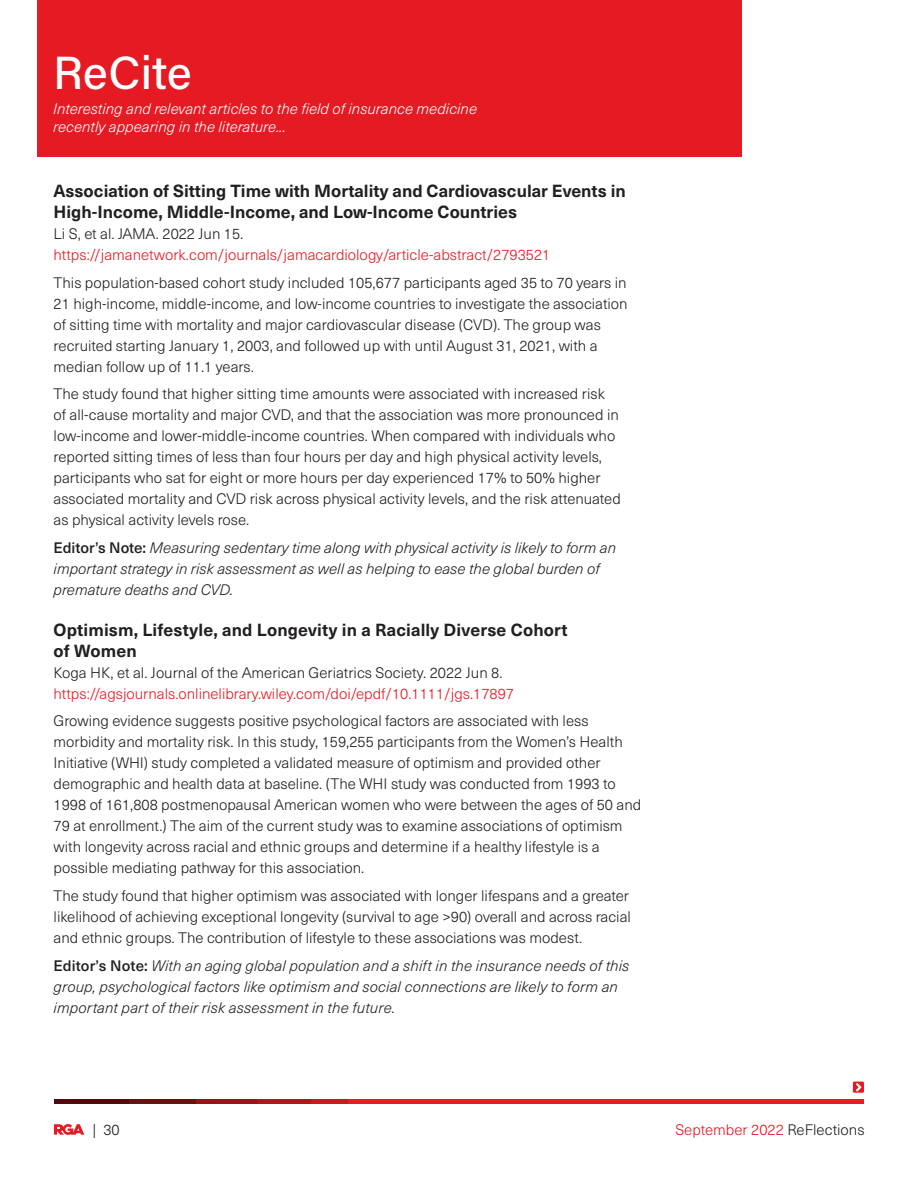
<style>
.page{position:relative;width:918px;height:1188px;background:#fff}
.page>*{position:absolute;margin:0;border:0;box-sizing:border-box;transform-origin:0 0}
.t1{font:46.5px "Acumin Variable Concept";color:#fff}
.New_ReCite_Header{font:700 17.25px/21px "Neue Haas Unica W1 G";color:#231f20}
.NEW_ReCite_Body_Copy{font:300 15px/21px "Neue Haas Unica W1 G";color:#231f20}
.NEW_ReCite_Body_Copy-2{font:italic 300 15px/21px "Neue Haas Unica W1 G";color:#231f20}
.New_ReCite_Header-2{font:300 15px/21px "Neue Haas Unica W1 G";color:#e51a23}
.Abstract_Portion{font:italic 300 15px/18px "Neue Haas Unica W1 G";color:#fff}
.s1{color:#231f20}
.s2{font-weight:500;font-style:normal}
</style>
<div class="page">
<div style="left:54px;top:1099px;width:810px;height:5px;background:#e41e25"></div>
<svg style="left:257px;top:1099px;width:91px;height:5px"></svg>
<div style="left:54px;top:1099px;width:203px;height:5px;background:#981218"></div>
<div style="left:54px;top:1099px;width:142px;height:5px;background:#700d11"></div>
<div style="left:54px;top:1099px;width:75px;height:5px;background:#53090c"></div>
<div style="left:853px;top:1082px;width:11px;height:11px;background:#e51a23"></div>
<svg style="left:856px;top:1083px;width:5px;height:9px"></svg>
<div style="left:37px;top:0;width:705px;height:157px;background:#e51a23"></div>
<svg style="left:54px;top:1124px;width:30px;height:11px"></svg>
<p class="t1" style="left:53px;top:41px;width:140px">ReCite</p>
<p class="Abstract_Portion" style="left:53px;top:99px;width:425px">Interesting and relevant articles to the field of insurance medicine recently appearing in the literature...</p>
<p class="New_ReCite_Header" style="left:54px;top:179px;width:574px">Association of Sitting Time with Mortality and Cardiovascular Events in<br>High-Income, Middle-Income, and Low-Income Countries</p>
<p class="New_ReCite_Header-2" style="left:54px;top:222px;width:498px"><span class="s1">Li S, et al. JAMA. 2022 Jun 15. </span>https://jamanetwork.com/journals/jamacardiology/article-abstract/2793521</p>
<p class="NEW_ReCite_Body_Copy" style="left:54px;top:271px;width:576px">This population-based cohort study included 105,677 participants aged 35 to 70 years in 21 high-income, middle-income, and low-income countries to investigate the association of sitting time with mortality and major cardiovascular disease (CVD). The group was recruited starting January 1, 2003, and followed up with until August 31, 2021, with a median follow up of 11.1 years.</p>
<p class="NEW_ReCite_Body_Copy" style="left:54px;top:383px;width:569px">The study found that higher sitting time amounts were associated with increased risk of all-cause mortality and major CVD, and that the association was more pronounced in low-income and lower-middle-income countries. When compared with individuals who reported sitting times of less than four hours per day and high physical activity levels, participants who sat for eight or more hours per day experienced 17% to 50% higher associated mortality and CVD risk across physical activity levels, and the risk attenuated as physical activity levels rose.</p>
<p class="NEW_ReCite_Body_Copy-2" style="left:54px;top:536px;width:564px"><span class="s2">Editor’s Note:</span> Measuring sedentary time along with physical activity is likely to form an important strategy in risk assessment as well as helping to ease the global burden of premature deaths and CVD.</p>
<p class="New_ReCite_Header" style="left:54px;top:618px;width:516px">Optimism, Lifestyle, and Longevity in a Racially Diverse Cohort of Women</p>
<p class="New_ReCite_Header-2" style="left:54px;top:661px;width:462px"><span class="s1">Koga HK, et al. Journal of the American Geriatrics Society. 2022 Jun 8. </span>https://agsjournals.onlinelibrary.wiley.com/doi/epdf/10.1111/jgs.17897</p>
<p class="NEW_ReCite_Body_Copy" style="left:54px;top:710px;width:589px">Growing evidence suggests positive psychological factors are associated with less morbidity and mortality risk. In this study, 159,255 participants from the Women’s Health Initiative (WHI) study completed a validated measure of optimism and provided other demographic and health data at baseline. (The WHI study was conducted from 1993 to 1998 of 161,808 postmenopausal American women who were between the ages of 50 and 79 at enrollment.) The aim of the current study was to examine associations of optimism with longevity across racial and ethnic groups and determine if a healthy lifestyle is a possible mediating pathway for this association.</p>
<p class="NEW_ReCite_Body_Copy" style="left:54px;top:884px;width:579px">The study found that higher optimism was associated with longer lifespans and a greater likelihood of achieving exceptional longevity (survival to age &gt;90) overall and across racial and ethnic groups. The contribution of lifestyle to these associations was modest.</p>
<p class="NEW_ReCite_Body_Copy-2" style="left:54px;top:954px;width:577px"><span class="s2">Editor’s Note:</span> With an aging global population and a shift in the insurance needs of this group, psychological factors like optimism and social connections are likely to form an important part of their risk assessment in the future.</p>
<p class="NEW_ReCite_Body_Copy" style="left:93px;top:1118px;width:29px">| 30</p>
<p class="New_ReCite_Header-2" style="left:675px;top:1118px;width:191px">September 2022 <span class="s1">ReFlections</span></p>
</div>
